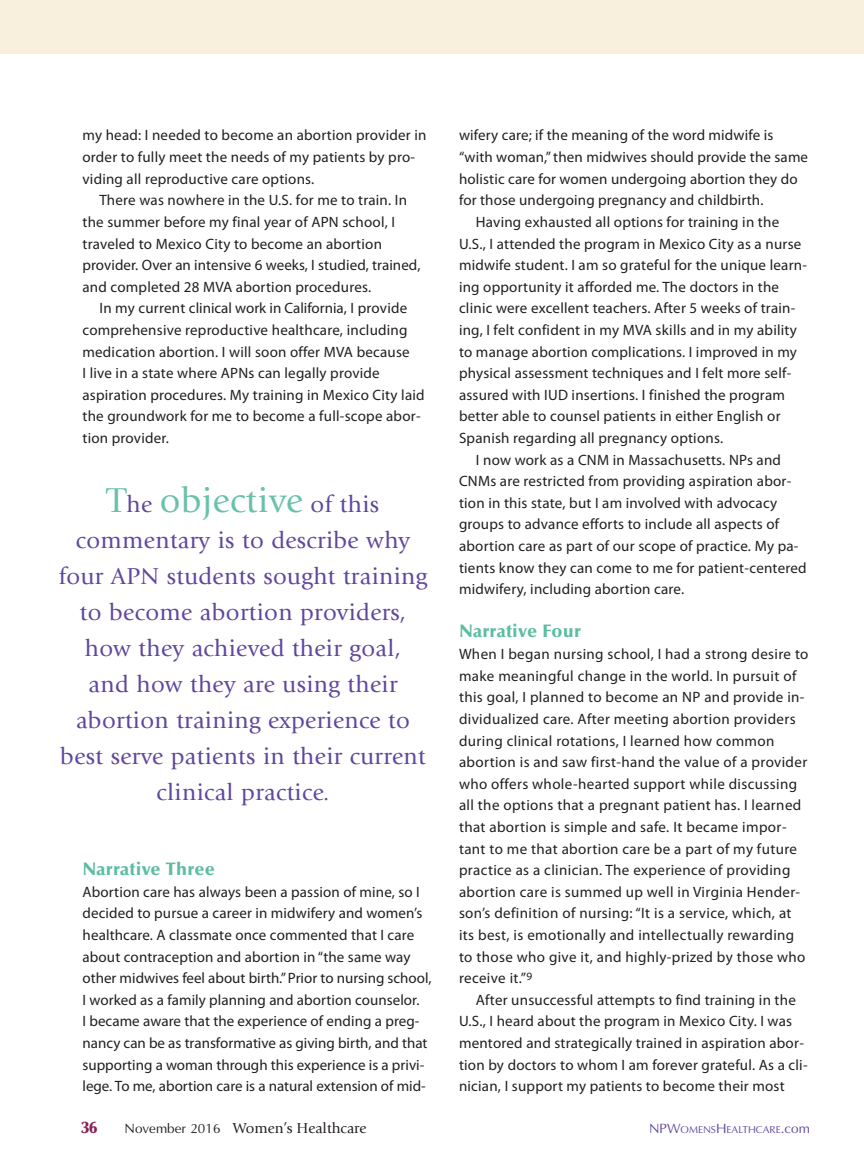
<style>
.page{position:relative;width:864px;height:1175px;background:#fff}
.page>*{position:absolute;margin:0;border:0;box-sizing:border-box;transform-origin:0 0}
.t1{font:36px "Giovanni";letter-spacing:.015em;color:#6ac1a9}
.t2{font:24px/36px "Giovanni";letter-spacing:.015em;color:#60479d;text-align:center}
.t3{font:900 18px "Optima";letter-spacing:.015em;color:#5dbda0}
.t4{font:900 16.5px "Optima";color:#862155}
.t5{font:15px/21.6px "Myriad Pro";letter-spacing:.015em;color:#231f20}
.t6{font:15px "Giovanni";color:#231f20}
.t7{font:10.2px "Optima";color:#60479d}
.s1{font-size:24px;color:#60479d}
.s2{font-family:"Optima";font-size:13.5px}
.s3{font-size:13.5px}
</style>
<div class="page">
<div style="left:0;top:0;width:864px;height:54px;background:#f8efdd"></div>
<p class="t5" style="left:82px;top:126px;width:346px">my head: I needed to become an abortion provider in order to fully meet the needs of my patients by pro&shy;viding all reproductive care options.</p>
<p class="t5" style="left:82px;top:191px;width:339px;text-indent:17px">There was nowhere in the U.S. for me to train. In the summer before my final year of APN school, I traveled to Mexico City to become an abortion provider. Over an intensive 6 weeks, I studied, trained, and completed 28 MVA abortion procedures.</p>
<p class="t5" style="left:82px;top:299px;width:344px;text-indent:17px">In my current clinical work in California, I provide comprehensive reproductive healthcare, including medication abortion. I will soon offer MVA because<br>I live in a state where APNs can legally provide aspiration procedures. My training in Mexico City laid the groundwork for me to become a full-scope abor&shy;tion provider.</p>
<h1 class="t1" style="left:107px;top:486px;width:274px">T<span class="s1">he</span> objective <span class="s1">of this</span></h1>
<p class="t2" style="left:59px;top:524px;width:370px">commentary is to describe why four APN students sought training to become abortion providers, how they achieved their goal,<br>and how they are using their abortion training experience to best serve patients in their current clinical practice.</p>
<p class="t3" style="left:82px;top:862px;width:134px">Narrative Three</p>
<p class="t5" style="left:82px;top:882px;width:351px">Abortion care has always been a passion of mine, so I decided to pursue a career in midwifery and women’s healthcare. A classmate once commented that I care about contraception and abortion in “the same way other midwives feel about birth.” Prior to nursing school, I worked as a family planning and abortion counselor.<br>I became aware that the experience of ending a preg&shy;nancy can be as transformative as giving birth, and that supporting a woman through this experience is a privi&shy;lege. To me, abortion care is a natural extension of mid-</p>
<p class="t5" style="left:459px;top:126px;width:316px">wifery care; if the meaning of the word midwife is</p>
<p class="t5" style="left:459px;top:147px;width:351px">“with woman,” then midwives should provide the same</p>
<p class="t5" style="left:459px;top:169px;width:340px">holistic care for women undergoing abortion they do</p>
<p class="t5" style="left:459px;top:191px;width:306px">for those undergoing pregnancy and childbirth.</p>
<p class="t5" style="left:476px;top:212px;width:305px">Having exhausted all options for training in the</p>
<p class="t5" style="left:459px;top:234px;width:344px">U.S., I attended the program in Mexico City as a nurse</p>
<p class="t5" style="left:459px;top:255px;width:349px">midwife student. I am so grateful for the unique learn-</p>
<p class="t5" style="left:459px;top:277px;width:322px">ing opportunity it afforded me. The doctors in the</p>
<p class="t5" style="left:459px;top:299px;width:338px">clinic were excellent teachers. After 5 weeks of train-</p>
<p class="t5" style="left:459px;top:320px;width:339px">ing, I felt confident in my MVA skills and in my ability</p>
<p class="t5" style="left:459px;top:342px;width:339px">to manage abortion complications. I improved in my</p>
<p class="t5" style="left:459px;top:363px;width:334px">physical assessment techniques and I felt more self-</p>
<p class="t5" style="left:459px;top:385px;width:327px">assured with IUD insertions. I finished the program</p>
<p class="t5" style="left:459px;top:407px;width:323px">better able to counsel patients in either English or</p>
<p class="t5" style="left:459px;top:428px;width:266px">Spanish regarding all pregnancy options.</p>
<p class="t5" style="left:476px;top:450px;width:307px">I now work as a CNM in Massachusetts. NPs and</p>
<p class="t5" style="left:459px;top:471px;width:334px">CNMs are restricted from providing aspiration abor-</p>
<p class="t5" style="left:459px;top:493px;width:320px">tion in this state, but I am involved with advocacy</p>
<p class="t5" style="left:459px;top:515px;width:322px">groups to advance efforts to include all aspects of</p>
<p class="t5" style="left:459px;top:536px;width:341px">abortion care as part of our scope of practice. My pa-</p>
<p class="t5" style="left:459px;top:558px;width:349px">tients know they can come to me for patient-centered</p>
<p class="t5" style="left:459px;top:579px;width:227px">midwifery, including abortion care.</p>
<p class="t3" style="left:459px;top:624px;width:124px">Narrative Four</p>
<p class="t5" style="left:459px;top:644px;width:351px">When I began nursing school, I had a strong desire to make meaningful change in the world. In pursuit of this goal, I planned to become an NP and provide in&shy;dividualized care. After meeting abortion providers during clinical rotations, I learned how common abortion is and saw first-hand the value of a provider who offers whole-hearted support while discussing all the options that a pregnant patient has. I learned that abortion is simple and safe. It became impor&shy;tant to me that abortion care be a part of my future practice as a clinician. The experience of providing abortion care is summed up well in Virginia Hender&shy;son’s definition of nursing: “It is a service, which, at its best, is emotionally and intellectually rewarding to those who give it, and highly-prized by those who receive it.”<sup>9</sup></p>
<p class="t5" style="left:459px;top:990px;width:350px;text-indent:17px">After unsuccessful attempts to find training in the U.S., I heard about the program in Mexico City. I was mentored and strategically trained in aspiration abor&shy;tion by doctors to whom I am forever grateful. As a cli&shy;nician, I support my patients to become their most</p>
<p class="t4" style="left:81px;top:1121px;width:18px">36</p>
<p class="t6" style="left:125px;top:1122px;width:243px"><span class="s2">November 2016</span> Women’s Healthcare</p>
<p class="t7" style="left:649px;top:1123px;width:162px"><span class="s3">NPW</span>OMENS<span class="s3">H</span>EALTHCARE<span class="s3">.com</span></p>
</div>
